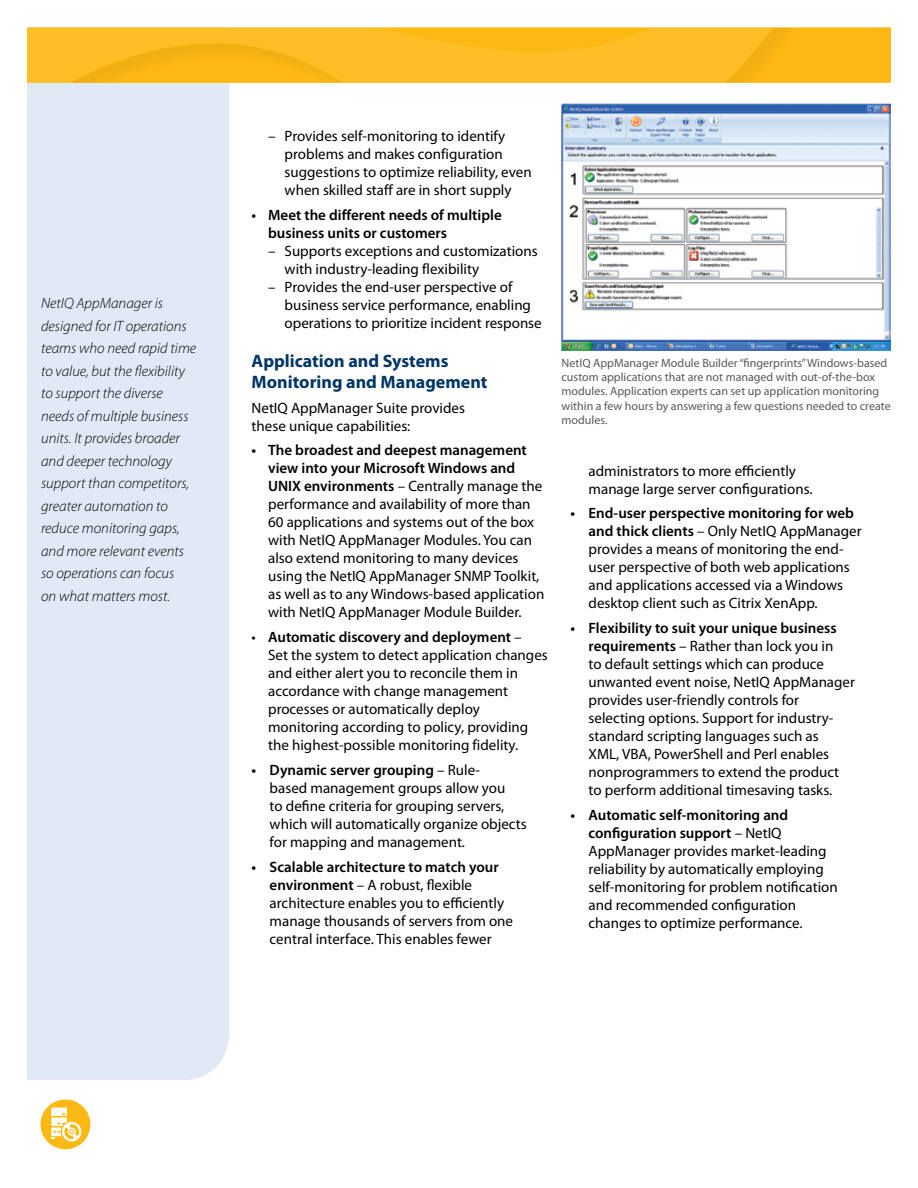
<style>
.page{position:relative;width:918px;height:1188px;background:#fff}
.page>*{position:absolute;margin:0;border:0;box-sizing:border-box;transform-origin:0 0}
.t1{font:700 18px/21px "Myriad Pro";color:#003568}
.t2{font:15px/18px "Myriad Pro";color:#000}
.t3{font:italic 300 15px/22.5px "Myriad Pro";color:#000}
.t4{font:600 15px/18px "Myriad Pro";color:#000}
.t5{font:12px/14.4px "Myriad Pro";color:#58595b}
.s1{font-weight:600}
</style>
<div class="page">
<div style="left:27px;top:83px;width:202px;height:997px;background:#e1e9f6"></div>
<div style="left:27px;top:27px;width:864px;height:56px;background:#fdb913"></div>
<svg style="left:27px;top:27px;width:801px;height:56px;fill:#fdbe27"></svg>
<div style="left:41px;top:1099px;width:49px;height:50px;background:#fdb913;border-radius:50%"></div>
<svg style="left:51px;top:1108px;width:30px;height:33px"></svg>
<img style="left:562px;top:104px;width:329px;height:247px">
<p class="t3" style="left:41px;top:292px;width:157px">NetIQ AppManager is designed for IT operations teams who need rapid time to value, but the flexibility to support the diverse needs of multiple business units. It provides broader and deeper technology support than competitors, greater automation to reduce monitoring gaps, and more relevant events so operations can focus<br>on what matters most.</p>
<p class="t2" style="left:285px;top:127px;width:249px;text-indent:-16px">– Provides self-monitoring to identify problems and makes configuration suggestions to optimize reliability, even when skilled staff are in short supply</p>
<p class="t4" style="left:268px;top:205px;width:235px;text-indent:-16px">• Meet the different needs of multiple business units or customers</p>
<p class="t2" style="left:285px;top:241px;width:255px;text-indent:-16px">– Supports exceptions and customizations with industry-leading flexibility</p>
<p class="t2" style="left:285px;top:277px;width:259px;text-indent:-16px">– Provides the end-user perspective of business service performance, enabling operations to prioritize incident response</p>
<p class="t1" style="left:252px;top:350px;width:237px">Application and Systems<br>Monitoring and Management</p>
<p class="t2" style="left:252px;top:398px;width:215px">NetIQ AppManager Suite provides these unique capabilities:</p>
<p class="t2" style="left:268px;top:441px;width:278px;text-indent:-16px"><span class="s1">• The broadest and deepest management view into your Microsoft Windows and UNIX environments</span> – Centrally manage the performance and availability of more than 60 applications and systems out of the box with NetIQ AppManager Modules. You can also extend monitoring to many devices using the NetIQ AppManager SNMP Toolkit, as well as to any Windows-based application with NetIQ AppManager Module Builder.</p>
<p class="t2" style="left:268px;top:628px;width:281px;text-indent:-16px">• <span class="s1">Automatic discovery and deployment</span> –<br>Set the system to detect application changes and either alert you to reconcile them in accordance with change management processes or automatically deploy monitoring according to policy, providing the highest-possible monitoring fidelity.</p>
<p class="t2" style="left:270px;top:761px;width:259px;text-indent:-18px"><span class="s1">• Dynamic server grouping</span> – Rule-<br>based management groups allow you<br>to define criteria for grouping servers, which will automatically organize objects for mapping and management.</p>
<p class="t2" style="left:270px;top:857px;width:245px;text-indent:-18px"><span class="s1">• Scalable architecture to match your environment</span> – A robust, flexible architecture enables you to efficiently manage thousands of servers from one central interface. This enables fewer</p>
<p class="t5" style="left:562px;top:355px;width:331px">NetIQ AppManager Module Builder “fingerprints” Windows-based custom applications that are not managed with out-of-the-box modules. Application experts can set up application monitoring within a few hours by answering a few questions needed to create modules.</p>
<p class="t2" style="left:589px;top:461px;width:226px">administrators to more efficiently manage large server configurations.</p>
<p class="t2" style="left:589px;top:504px;width:275px;text-indent:-18px"><span class="s1">• End-user perspective monitoring for web and thick clients</span> – Only NetIQ AppManager provides a means of monitoring the end&shy;user perspective of both web applications and applications accessed via a Windows desktop client such as Citrix XenApp.</p>
<p class="t2" style="left:589px;top:619px;width:268px;text-indent:-18px"><span class="s1">• Flexibility to suit your unique business requirements</span> – Rather than lock you in<br>to default settings which can produce unwanted event noise, NetIQ AppManager provides user-friendly controls for selecting options. Support for industry&shy;standard scripting languages such as<br>XML, VBA, PowerShell and Perl enables nonprogrammers to extend the product to perform additional timesaving tasks.</p>
<p class="t2" style="left:589px;top:806px;width:251px;text-indent:-18px"><span class="s1">• Automatic self-monitoring and configuration support</span> – NetIQ AppManager provides market-leading reliability by automatically employing self-monitoring for problem notification and recommended configuration changes to optimize performance.</p>
</div>
